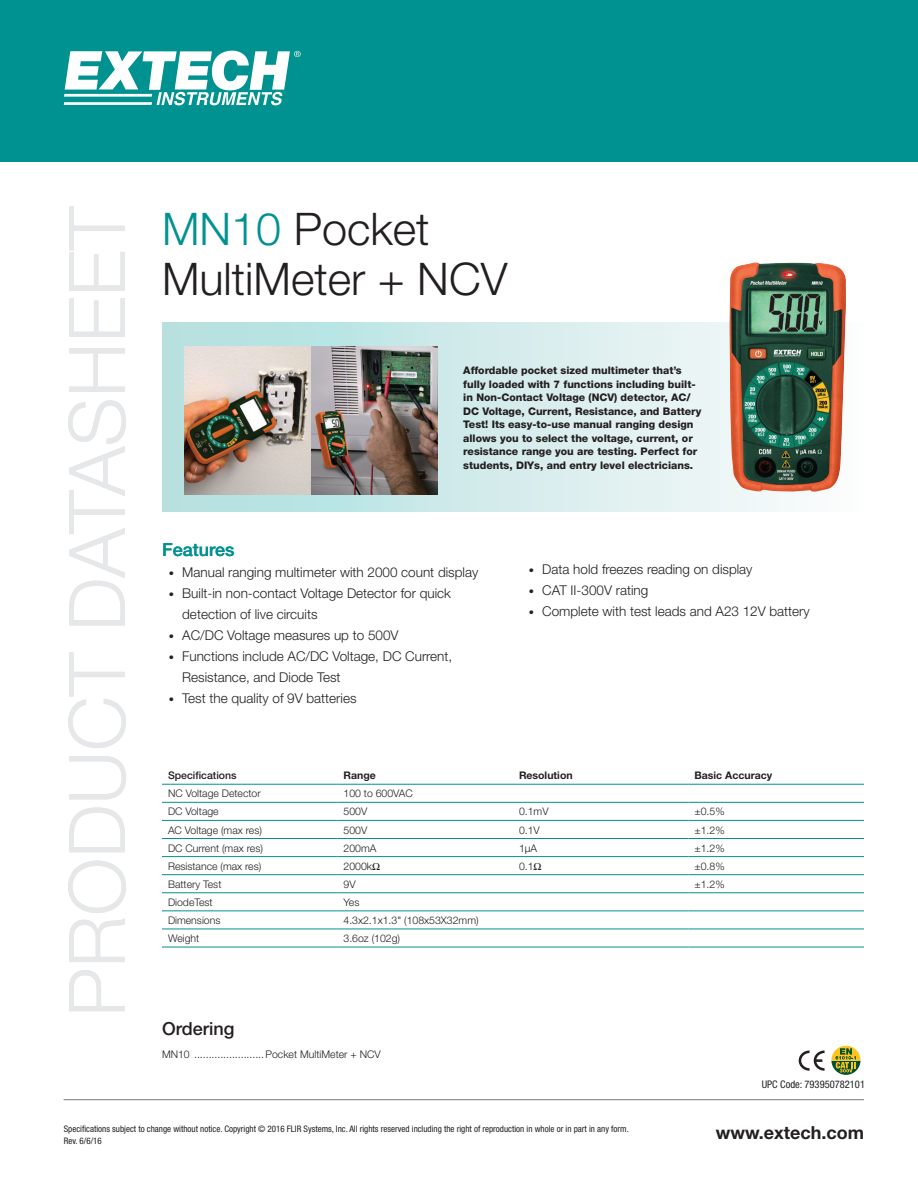
<style>
.page{position:relative;width:918px;height:1188px;background:#fff}
.page>*{position:absolute;margin:0;border:0;box-sizing:border-box;transform-origin:0 0}
.t1{font:300 78px "Helvetica Neue LT";color:#e6e7e9}
.t2{font:300 45px/49.5px "Helvetica Neue LT";color:#231f20}
.t3{font:700 18px "Helvetica Neue LT";color:#231f20}
.t4{font:500 18px "Helvetica Neue LT";color:#009290}
.t5{font:500 18px "Helvetica Neue LT";color:#231f20}
.t6{font:300 13.5px/21px "Helvetica Neue LT";color:#231f20}
.t7{font:800 10.5px/13.5px "Helvetica Neue LT";color:#231f20}
.t8{font:300 10.5px "Helvetica Neue LT";color:#231f20}
.t9{font:700 10.5px "Helvetica Neue LT";color:#231f20}
.t10{font:condensed 10.5px "Helvetica Neue LT";color:#231f20}
.t11{font:500 10.5px "Helvetica Neue LT";color:#231f20}
.t12{font:condensed 9px/12px "Helvetica Neue LT";color:#231f20}
.s1{color:#009290}
.s2{font-size:10.5px}
</style>
<div class="page">
<div style="left:0;top:0;width:918px;height:162px;background:#009290"></div>
<svg style="left:64px;top:51px;width:237px;height:54px"></svg>
<hr style="left:64px;top:1099px;width:800px;height:1px;background:#939598">
<div style="left:162px;top:323px;width:702px;height:189px;background:linear-gradient(to right,#addddd,#fcfcfc)"></div>
<hr style="left:162px;top:784px;width:176px;height:1px;background:#009290">
<hr style="left:338px;top:784px;width:175px;height:1px;background:#009290">
<hr style="left:513px;top:784px;width:175px;height:1px;background:#009290">
<hr style="left:688px;top:784px;width:176px;height:1px;background:#009290">
<hr style="left:162px;top:802px;width:176px;height:1px;background:#009290">
<hr style="left:338px;top:802px;width:175px;height:1px;background:#009290">
<hr style="left:513px;top:802px;width:175px;height:1px;background:#009290">
<hr style="left:688px;top:802px;width:176px;height:1px;background:#009290">
<hr style="left:162px;top:820px;width:176px;height:1px;background:#009290">
<hr style="left:338px;top:820px;width:175px;height:1px;background:#009290">
<hr style="left:513px;top:820px;width:175px;height:1px;background:#009290">
<hr style="left:688px;top:820px;width:176px;height:1px;background:#009290">
<hr style="left:162px;top:838px;width:176px;height:1px;background:#009290">
<hr style="left:338px;top:838px;width:175px;height:1px;background:#009290">
<hr style="left:513px;top:838px;width:175px;height:1px;background:#009290">
<hr style="left:688px;top:838px;width:176px;height:1px;background:#009290">
<hr style="left:162px;top:856px;width:176px;height:1px;background:#009290">
<hr style="left:338px;top:856px;width:175px;height:1px;background:#009290">
<hr style="left:513px;top:856px;width:175px;height:1px;background:#009290">
<hr style="left:688px;top:856px;width:176px;height:1px;background:#009290">
<hr style="left:162px;top:874px;width:176px;height:1px;background:#009290">
<hr style="left:338px;top:874px;width:175px;height:1px;background:#009290">
<hr style="left:513px;top:874px;width:175px;height:1px;background:#009290">
<hr style="left:688px;top:874px;width:176px;height:1px;background:#009290">
<hr style="left:162px;top:910px;width:176px;height:1px;background:#009290">
<hr style="left:338px;top:910px;width:175px;height:1px;background:#009290">
<hr style="left:513px;top:910px;width:175px;height:1px;background:#009290">
<hr style="left:688px;top:910px;width:176px;height:1px;background:#009290">
<hr style="left:162px;top:929px;width:176px;height:1px;background:#009290">
<hr style="left:338px;top:929px;width:175px;height:1px;background:#009290">
<hr style="left:513px;top:929px;width:175px;height:1px;background:#009290">
<hr style="left:688px;top:929px;width:176px;height:1px;background:#009290">
<hr style="left:162px;top:947px;width:176px;height:1px;background:#009290">
<hr style="left:338px;top:947px;width:175px;height:1px;background:#009290">
<hr style="left:513px;top:947px;width:175px;height:1px;background:#009290">
<hr style="left:688px;top:947px;width:176px;height:1px;background:#009290">
<hr style="left:162px;top:892px;width:176px;height:1px;background:#009290">
<hr style="left:338px;top:892px;width:175px;height:1px;background:#009290">
<hr style="left:513px;top:892px;width:175px;height:1px;background:#009290">
<hr style="left:688px;top:892px;width:176px;height:1px;background:#009290">
<img style="left:730px;top:262px;width:117px;height:230px">
<img style="left:185px;top:346px;width:253px;height:148px">
<svg style="left:831px;top:1046px;width:30px;height:29px"></svg>
<svg style="left:799px;top:1051px;width:26px;height:20px"></svg>
<p class="t1" style="left:50px;top:1017px;width:812px;rotate:-90deg">PRODUCT DATASHEET</p>
<p class="t2" style="left:162px;top:204px;width:347px"><span class="s1">MN10</span> Pocket<br>MultiMeter + NCV</p>
<p class="t7" style="left:463px;top:364px;width:240px">Affordable pocket sized multimeter that’s fully loaded with 7 functions including built&shy;in Non-Contact Voltage (NCV) detector, AC/ DC Voltage, Current, Resistance, and Battery Test! Its easy-to-use manual ranging design allows you to select the voltage, current, or resistance range you are testing. Perfect for students, DIYs, and entry level electricians.</p>
<p class="t4" style="left:162px;top:539px;width:74px">Features</p>
<p class="t6" style="left:169px;top:561px;width:311px"><span class="s2">•</span> Manual ranging multimeter with 2000 count display</p>
<p class="t6" style="left:182px;top:582px;width:270px;text-indent:-14px"><span class="s2">•</span> Built-in non-contact Voltage Detector for quick detection of live circuits</p>
<p class="t6" style="left:169px;top:624px;width:231px"><span class="s2">•</span> AC/DC Voltage measures up to 500V</p>
<p class="t6" style="left:182px;top:645px;width:272px;text-indent:-14px"><span class="s2">•</span> Functions include AC/DC Voltage, DC Current,<br>Resistance, and Diode Test</p>
<p class="t6" style="left:169px;top:687px;width:189px"><span class="s2">•</span> Test the quality of 9V batteries</p>
<p class="t6" style="left:529px;top:558px;width:225px"><span class="s2">•</span> Data hold freezes reading on display</p>
<p class="t6" style="left:529px;top:579px;width:121px"><span class="s2">•</span> CAT II-300V rating</p>
<p class="t6" style="left:529px;top:600px;width:283px"><span class="s2">•</span> Complete with test leads and A23 12V battery</p>
<p class="t11" style="left:168px;top:769px;width:70px">Specifications</p>
<p class="t9" style="left:344px;top:769px;width:34px">Range</p>
<p class="t9" style="left:519px;top:769px;width:55px">Resolution</p>
<p class="t9" style="left:694px;top:769px;width:79px">Basic Accuracy</p>
<p class="t8" style="left:168px;top:787px;width:94px">NC Voltage Detector</p>
<p class="t8" style="left:344px;top:787px;width:71px">100 to 600VAC</p>
<p class="t8" style="left:168px;top:805px;width:52px">DC Voltage</p>
<p class="t8" style="left:344px;top:805px;width:25px">500V</p>
<p class="t8" style="left:519px;top:805px;width:31px">0.1mV</p>
<p class="t8" style="left:694px;top:805px;width:32px">±0.5%</p>
<p class="t8" style="left:168px;top:823px;width:95px">AC Voltage (max res)</p>
<p class="t8" style="left:344px;top:823px;width:25px">500V</p>
<p class="t8" style="left:519px;top:823px;width:22px">0.1V</p>
<p class="t8" style="left:694px;top:823px;width:32px">±1.2%</p>
<p class="t8" style="left:168px;top:842px;width:96px">DC Current (max res)</p>
<p class="t8" style="left:344px;top:842px;width:34px">200mA</p>
<p class="t8" style="left:519px;top:842px;width:20px">1μA</p>
<p class="t8" style="left:694px;top:842px;width:32px">±1.2%</p>
<p class="t8" style="left:168px;top:860px;width:95px">Resistance (max res)</p>
<p class="t8" style="left:344px;top:860px;width:38px">2000kΩ</p>
<p class="t8" style="left:519px;top:860px;width:24px">0.1Ω</p>
<p class="t8" style="left:694px;top:860px;width:32px">±0.8%</p>
<p class="t8" style="left:168px;top:878px;width:55px">Battery Test</p>
<p class="t8" style="left:344px;top:878px;width:14px">9V</p>
<p class="t8" style="left:694px;top:878px;width:32px">±1.2%</p>
<p class="t8" style="left:168px;top:896px;width:46px">DiodeTest</p>
<p class="t8" style="left:344px;top:896px;width:17px">Yes</p>
<p class="t8" style="left:168px;top:914px;width:54px">Dimensions</p>
<p class="t8" style="left:344px;top:914px;width:137px">4.3x2.1x1.3" (108x53X32mm)</p>
<p class="t8" style="left:168px;top:932px;width:33px">Weight</p>
<p class="t8" style="left:344px;top:932px;width:58px">3.6oz (102g)</p>
<p class="t5" style="left:162px;top:1018px;width:74px">Ordering</p>
<p class="t8" style="left:162px;top:1048px;width:220px">MN10 ........................Pocket MultiMeter + NCV</p>
<p class="t10" style="left:762px;top:1078px;width:105px">UPC Code: 793950782101</p>
<p class="t12" style="left:64px;top:1123px;width:567px">Specifications subject to change without notice. Copyright © 2016 FLIR Systems, Inc. All rights reserved including the right of reproduction in whole or in part in any form.<br>Rev. 6/6/16</p>
<p class="t3" style="left:716px;top:1122px;width:150px">www.extech.com</p>
</div>
